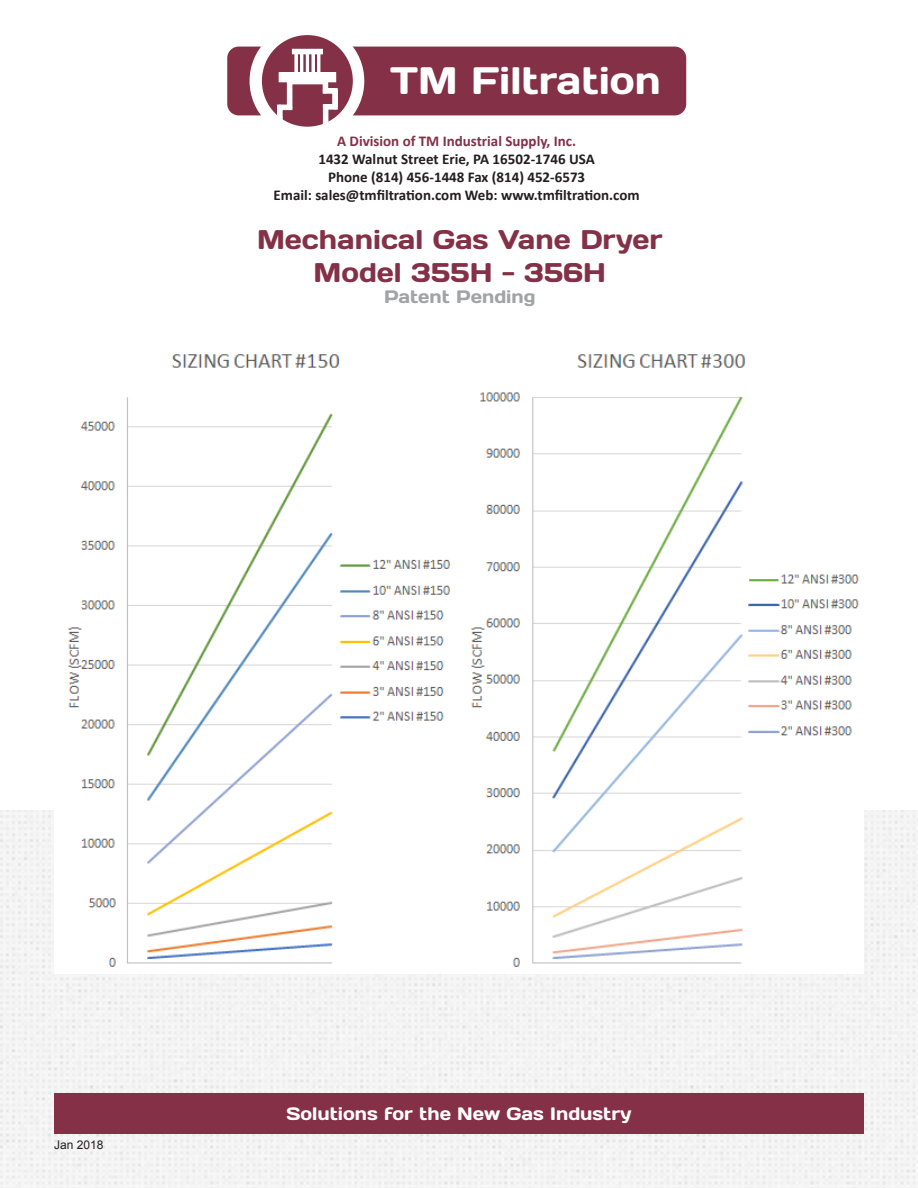
<style>
.page{position:relative;width:918px;height:1188px;background:#fff}
.page>*{position:absolute;margin:0;border:0;box-sizing:border-box;transform-origin:0 0}
.t1{font:38.25px "Days";color:#fff}
.t2{font:27px "Days";color:#843046}
.t3{font:18px "Days";color:#fff}
.t4{font:18px "Days";color:#a1a3a6}
.t5{font:700 15px/18px "Calibri";color:#231f20;text-align:center}
.t6{font:700 15px "Calibri";color:#843046}
.t7{font:12px "Arial";color:#231f20}
</style>
<div class="page">
<div style="left:0;top:810px;width:918px;height:378px;background:#f3f3f3"></div>
<div style="left:227px;top:47px;width:459px;height:68px;background:#843046;border-radius:11px"></div>
<svg style="left:250px;top:35px;width:114px;height:92px"></svg>
<div style="left:279px;top:73px;width:57px;height:9px;background:#fff"></div>
<div style="left:54px;top:1094px;width:810px;height:40px;background:#843046"></div>
<img style="left:54px;top:354px;width:404px;height:620px">
<img style="left:458px;top:354px;width:406px;height:620px">
<h1 class="t1" style="left:390px;top:56px;width:272px">TM Filtration</h1>
<p class="t6" style="left:337px;top:131px;width:241px">A Division of TM Industrial Supply, Inc.</p>
<p class="t5" style="left:274px;top:150px;width:368px">1432 Walnut Street Erie, PA 16502-1746 USA<br>Phone (814) 456-1448 Fax (814) 452-6573<br>Email: sales@tmfiltration.com Web: www.tmfiltration.com</p>
<p class="t2" style="left:257px;top:223px;width:407px">Mechanical Gas Vane Dryer</p>
<p class="t2" style="left:314px;top:255px;width:294px">Model 355H - 356H</p>
<p class="t4" style="left:384px;top:286px;width:153px">Patent Pending</p>
<p class="t7" style="left:54px;top:1137px;width:51px">Jan 2018</p>
<p class="t3" style="left:286px;top:1102px;width:347px">Solutions for the New Gas Industry</p>
</div>
